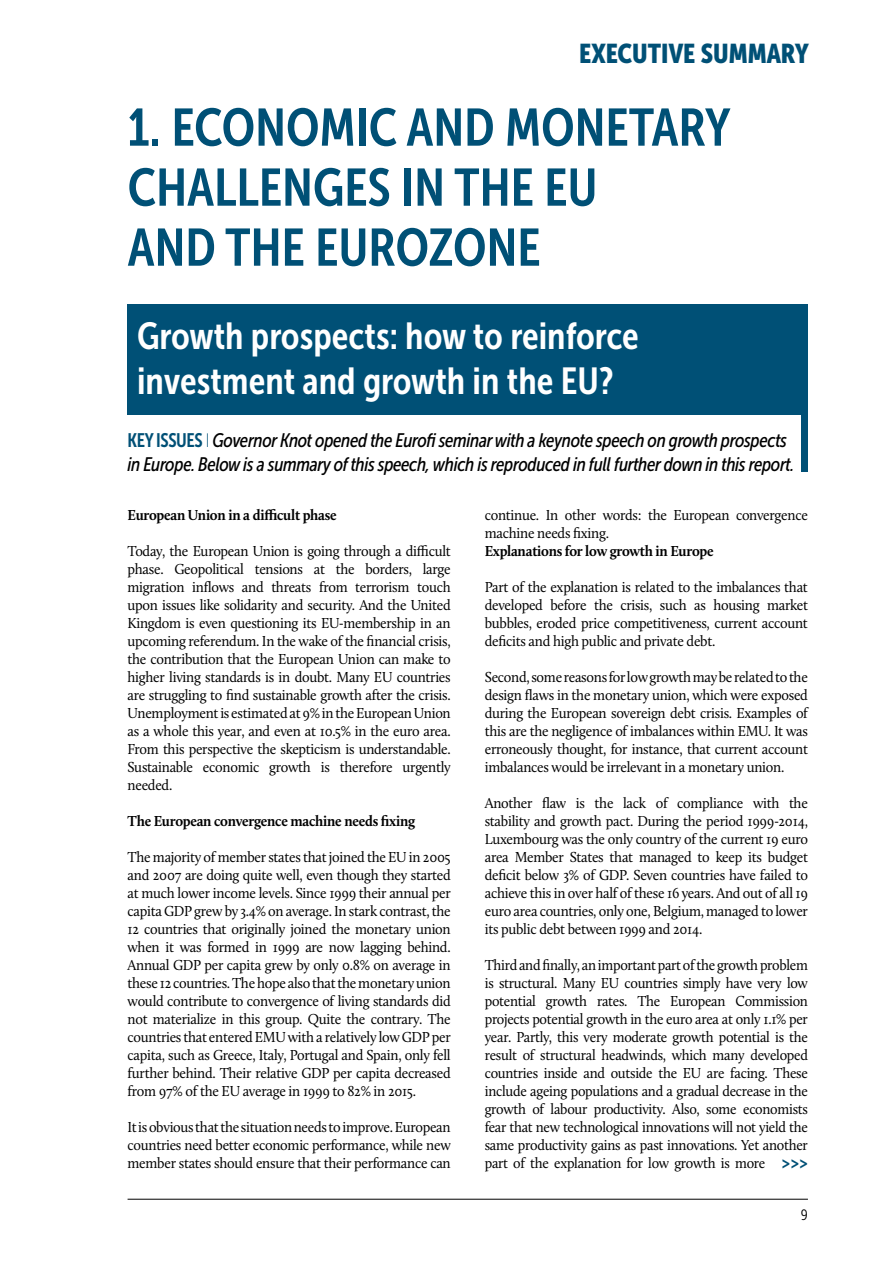
<style>
.page{position:relative;width:893px;height:1263px;background:#fff}
.page>*{position:absolute;margin:0;border:0;box-sizing:border-box;transform-origin:0 0}
.t1{font:52.5px/60px "Museo Sans Cond 700";color:#005076}
.t2{font:37.5px/45px "Museo Sans Cond 700";color:#fff}
.t3{font:27px "Museo Sans Cond 900";color:#005076}
.t4{font:italic 19.5px/23.4px "Museo Sans Cond 500";letter-spacing:-.02em;color:#000}
.t5{font:18px "Museo Sans Cond 700";color:#005076}
.t6{font:15px/18px "Calluna";letter-spacing:-.02em;color:#000;text-align:justify;scale:.95 1}
.t7{font:15px/18px "Calluna";letter-spacing:-.02em;color:#000;text-align:justify;scale:.94 1}
.t8{font:700 15px "Calluna";letter-spacing:-.02em;color:#000;scale:.95 1}
.t9{font:15px "Museo Sans Cond 300";color:#000}
.s1{font-family:"Museo Sans Cond 700";font-style:normal;color:#005076}
.s2{font-family:"Museo Sans Cond 100";font-style:normal;color:#005076}
</style>
<div class="page">
<hr style="left:128px;top:1199px;width:680px;height:1px;background:#000">
<div style="left:128px;top:304px;width:680px;height:168px;background:#005076"></div>
<div style="left:121px;top:416px;width:680px;height:65px;background:#fff"></div>
<h3 class="t3" style="left:579px;top:38px;width:231px">EXECUTIVE SUMMARY</h3>
<h1 class="t1" style="left:128px;top:98px;width:604px">1. ECONOMIC AND MONETARY<br>CHALLENGES IN THE EU<br>AND THE EUROZONE</h1>
<h2 class="t2" style="left:137px;top:313px;width:503px">Growth prospects: how to reinforce investment and growth in the EU?</h2>
<h3 class="t4" style="left:128px;top:429px;width:668px"><span class="s1">KEY ISSUES</span> <span class="s2">I</span> Governor Knot opened the Eurofi seminar with a keynote speech on growth prospects in Europe. Below is a summary of this speech, which is reproduced in full further down in this report.</h3>
<p class="t8" style="left:128px;top:506px;width:222px">European Union in a difficult phase</p>
<p class="t6" style="left:128px;top:542px;width:342px">Today, the European Union is going through a difficult phase. Geopolitical tensions at the borders, large migration inflows and threats from terrorism touch upon issues like solidarity and security. And the United Kingdom is even questioning its EU-membership in an upcoming referendum. In the wake of the financial crisis, the contribution that the European Union can make to higher living standards is in doubt. Many EU countries are struggling to find sustainable growth after the crisis.<br>Unemployment is estimated at 9% in the European Union as a whole this year, and even at 10.5% in the euro area.<br>From this perspective the skepticism is understandable.<br>Sustainable economic growth is therefore urgently needed.</p>
<p class="t8" style="left:128px;top:812px;width:304px">The European convergence machine needs fixing</p>
<p class="t6" style="left:128px;top:848px;width:342px">The majority of member states that joined the EU in 2005 and 2007 are doing quite well, even though they started at much lower income levels. Since 1999 their annual per capita GDP grew by 3.4% on average. In stark contrast, the 12 countries that originally joined the monetary union when it was formed in 1999 are now lagging behind.<br>Annual GDP per capita grew by only 0.8% on average in these 12 countries. The hope also that the monetary union would contribute to convergence of living standards did not materialize in this group. Quite the contrary. The countries that entered EMU with a relatively low GDP per capita, such as Greece, Italy, Portugal and Spain, only fell further behind. Their relative GDP per capita decreased from 97% of the EU average in 1999 to 82% in 2015.</p>
<p class="t6" style="left:128px;top:1118px;width:342px">It is obvious that the situation needs to improve. European countries need better economic performance, while new member states should ensure that their performance can</p>
<p class="t6" style="left:485px;top:506px;width:342px">continue. In other words: the European convergence machine needs fixing.</p>
<p class="t8" style="left:485px;top:542px;width:242px">Explanations for low growth in Europe</p>
<p class="t6" style="left:485px;top:578px;width:342px">Part of the explanation is related to the imbalances that developed before the crisis, such as housing market bubbles, eroded price competitiveness, current account deficits and high public and private debt.</p>
<p class="t6" style="left:485px;top:668px;width:342px">Second, some reasons for low growth may be related to the design flaws in the monetary union, which were exposed during the European sovereign debt crisis. Examples of this are the negligence of imbalances within EMU. It was erroneously thought, for instance, that current account imbalances would be irrelevant in a monetary union.</p>
<p class="t6" style="left:485px;top:794px;width:342px">Another flaw is the lack of compliance with the stability and growth pact. During the period 1999-2014, Luxembourg was the only country of the current 19 euro area Member States that managed to keep its budget deficit below 3% of GDP. Seven countries have failed to achieve this in over half of these 16 years. And out of all 19 euro area countries, only one, Belgium, managed to lower its public debt between 1999 and 2014.</p>
<p class="t7" style="left:485px;top:956px;width:345px">Third and finally, an important part of the growth problem is structural. Many EU countries simply have very low potential growth rates. The European Commission projects potential growth in the euro area at only 1.1% per year. Partly, this very moderate growth potential is the result of structural headwinds, which many developed countries inside and outside the EU are facing. These include ageing populations and a gradual decrease in the growth of labour productivity. Also, some economists fear that new technological innovations will not yield the same productivity gains as past innovations. Yet another part of the explanation for low growth is more</p>
<p class="t5" style="left:781px;top:1153px;width:28px">&gt;&gt;&gt;</p>
<p class="t9" style="left:801px;top:1207px;width:9px">9</p>
</div>
